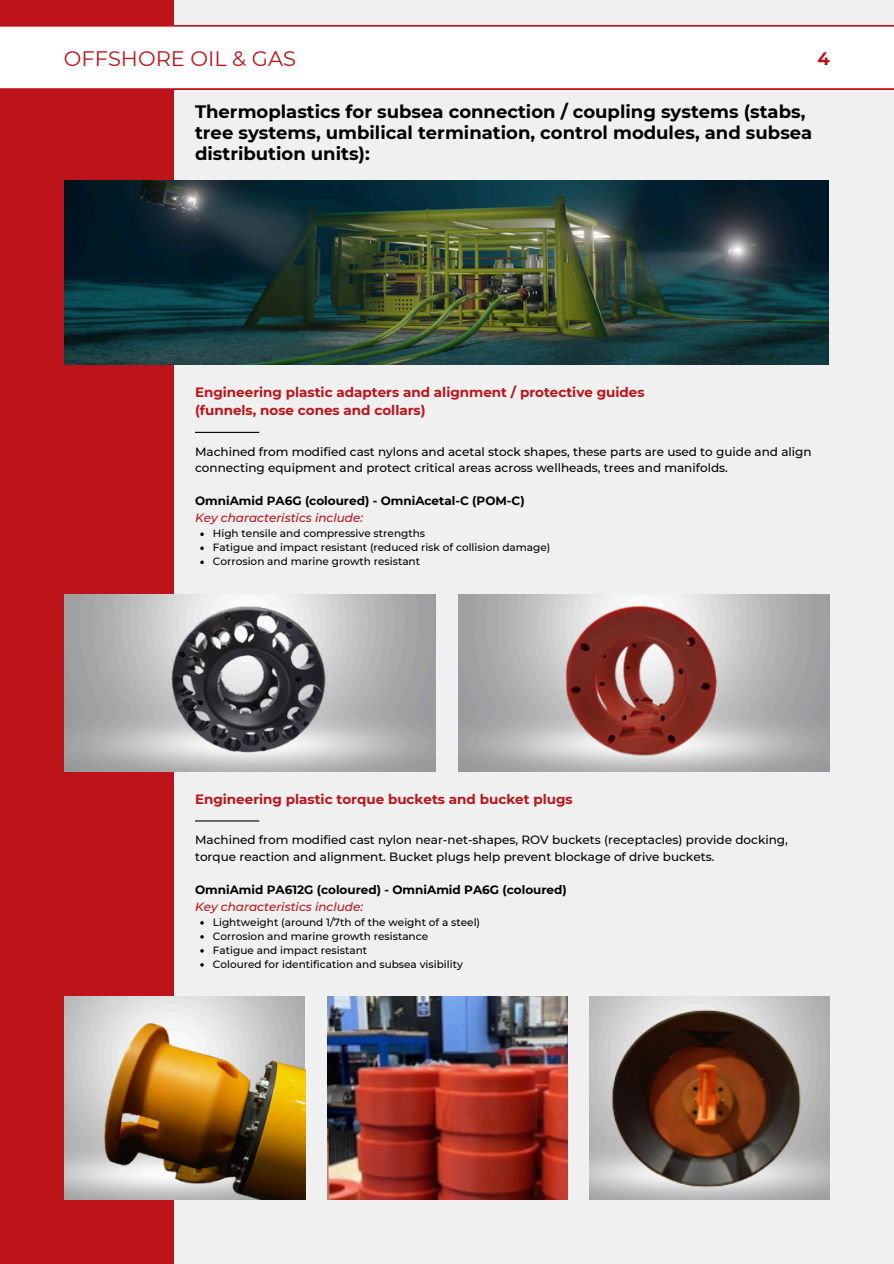
<style>
.page{position:relative;width:894px;height:1264px;background:#fff}
.page>*{position:absolute;margin:0;border:0;box-sizing:border-box;transform-origin:0 0}
.t1{font:21px "Montserrat";color:#bc141a}
.t2{font:700 18px/21.3px "Montserrat";color:#000}
.t3{font:700 18px "Montserrat";color:#bc141a}
.t4{font:700 13.5px/18px "Montserrat";color:#bc141a}
.t5{font:500 12px/16.6px "Montserrat";color:#000}
.t6{font:700 12px/16.6px "Montserrat";color:#000}
.t7{font:500 10.5px "Montserrat";color:#000}
.s1{font-weight:500;font-style:italic;color:#bc141a}
</style>
<div class="page">
<div style="left:0;top:0;width:893px;height:1263px;background:#f0f0f0"></div>
<div style="left:0;top:0;width:174px;height:1263px;background:#bc141a"></div>
<div style="left:0;top:26px;width:893px;height:63px;background:#fff"></div>
<hr style="left:195px;top:432px;width:64px;height:1px;background:#000">
<img style="left:64px;top:594px;width:372px;height:178px">
<img style="left:166px;top:594px;width:169px;height:174px">
<img style="left:565px;top:603px;width:157px;height:155px">
<hr style="left:195px;top:820px;width:64px;height:1px;background:#000">
<img style="left:64px;top:996px;width:240px;height:203px">
<img style="left:64px;top:180px;width:764px;height:185px">
<img style="left:87px;top:1015px;width:218px;height:184px">
<img style="left:327px;top:996px;width:240px;height:203px">
<img style="left:609px;top:1000px;width:200px;height:195px">
<svg style="left:200px;top:532px;width:4px;height:4px"></svg>
<svg style="left:200px;top:546px;width:4px;height:4px"></svg>
<svg style="left:200px;top:560px;width:4px;height:4px"></svg>
<svg style="left:200px;top:921px;width:4px;height:3px"></svg>
<svg style="left:200px;top:935px;width:4px;height:3px"></svg>
<svg style="left:200px;top:949px;width:4px;height:3px"></svg>
<svg style="left:200px;top:963px;width:4px;height:3px"></svg>
<p class="t1" style="left:64px;top:45px;width:234px">OFFSHORE OIL &amp; GAS</p>
<p class="t3" style="left:817px;top:47px;width:14px">4</p>
<h3 class="t2" style="left:195px;top:101px;width:618px">Thermoplastics for subsea connection / coupling systems (stabs, tree systems, umbilical termination, control modules, and subsea distribution units):</h3>
<h4 class="t4" style="left:195px;top:383px;width:451px">Engineering plastic adapters and alignment / protective guides (funnels, nose cones and collars)</h4>
<h4 class="t5" style="left:195px;top:443px;width:618px">Machined from modified cast nylons and acetal stock shapes, these parts are used to guide and align connecting equipment and protect critical areas across wellheads, trees and manifolds.</h4>
<p class="t6" style="left:195px;top:493px;width:331px">OmniAmid PA6G (coloured) - OmniAcetal-C (POM-C)<br><span class="s1">Key characteristics include:</span></p>
<p class="t7" style="left:213px;top:526px;width:214px">High tensile and compressive strengths</p>
<p class="t7" style="left:213px;top:540px;width:339px">Fatigue and impact resistant (reduced risk of collision damage)</p>
<p class="t7" style="left:213px;top:554px;width:209px">Corrosion and marine growth resistant</p>
<p class="t4" style="left:195px;top:790px;width:379px">Engineering plastic torque buckets and bucket plugs</p>
<p class="t5" style="left:195px;top:831px;width:594px">Machined from modified cast nylon near-net-shapes, ROV buckets (receptacles) provide docking, torque reaction and alignment. Bucket plugs help prevent blockage of drive buckets.</p>
<p class="t6" style="left:195px;top:881px;width:373px">OmniAmid PA612G (coloured) - OmniAmid PA6G (coloured)<br><span class="s1">Key characteristics include:</span></p>
<h3 class="t7" style="left:213px;top:915px;width:269px">Lightweight (around 1/7th of the weight of a steel)</h3>
<p class="t7" style="left:213px;top:929px;width:217px">Corrosion and marine growth resistance</p>
<h4 class="t7" style="left:213px;top:943px;width:156px">Fatigue and impact resistant</h4>
<h4 class="t7" style="left:213px;top:957px;width:251px">Coloured for identification and subsea visibility</h4>
</div>
